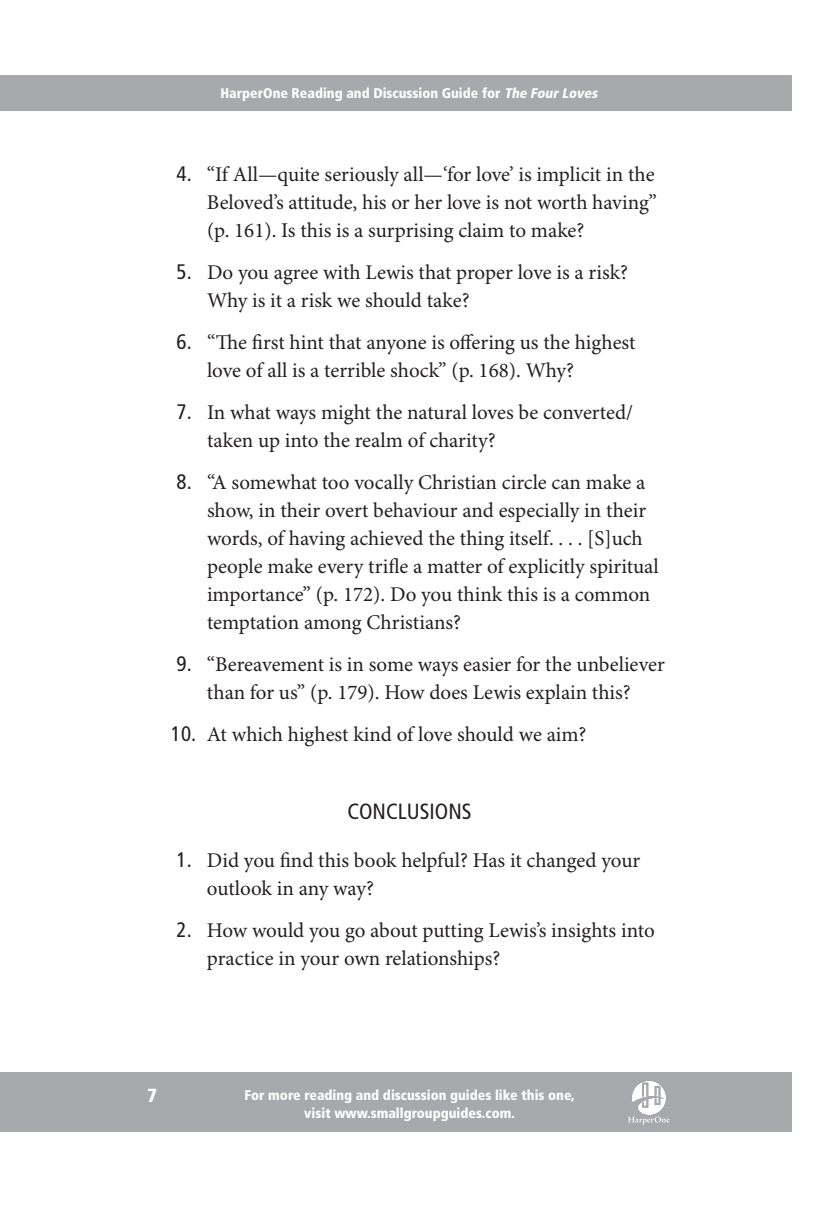
<style>
.page{position:relative;width:819px;height:1206px;background:#fff}
.page>*{position:absolute;margin:0;border:0;box-sizing:border-box;transform-origin:0 0}
.t1{font:condensed 22px "Frutiger";color:#231f20}
.t2{font:21px/28px "Minion Pro";letter-spacing:-.005em;color:#231f20}
.t3{font:900 condensed 19px "Frutiger";color:#fff}
.t4{font:900 condensed 14px/18px "Frutiger";color:#fff;text-align:center}
.s1{font-style:italic}
.s2{font-family:"Frutiger";font-stretch:condensed}
</style>
<div class="page">
<div style="left:0;top:1073px;width:27px;height:59px;background:#a8a9ad"></div>
<div style="left:27px;top:75px;width:765px;height:36px;background:#a8a9ad"></div>
<div style="left:0;top:75px;width:27px;height:36px;background:#a8a9ad"></div>
<div style="left:27px;top:1073px;width:765px;height:59px;background:#a8a9ad"></div>
<svg style="left:628px;top:1117px;width:42px;height:8px"></svg>
<img style="left:632px;top:1081px;width:34px;height:34px">
<p class="t4" style="left:220px;top:84px;width:381px">HarperOne Reading and Discussion Guide for <span class="s1">The FourLoves</span></p>
<p class="t2" style="left:207px;top:161px;width:451px;text-align:justify;text-indent:-30px"><span class="s2">4.</span> “If All—quite seriously all—‘for love’ is implicit in the Beloved’s attitude, his or her love is not worth having” (p. 161). Is this is a surprising claim to make?</p>
<p class="t2" style="left:207px;top:259px;width:423px;text-indent:-30px"><span class="s2">5.</span> Do you agree with Lewis that proper love is a risk?<br>Why is it a risk we should take?</p>
<p class="t2" style="left:207px;top:329px;width:430px;text-indent:-30px"><span class="s2">6.</span> “The first hint that anyone is offering us the highest love of all is a terrible shock” (p. 168). Why?</p>
<p class="t2" style="left:207px;top:399px;width:428px;text-indent:-30px"><span class="s2">7.</span> In what ways might the natural loves be converted/ taken up into the realm of charity?</p>
<p class="t2" style="left:207px;top:469px;width:453px;text-indent:-30px"><span class="s2">8.</span> “A somewhat too vocally Christian circle can make a show, in their overt behaviour and especially in their words, of having achieved the thing itself. . . . [S]uch people make every trifle a matter of explicitly spiritual importance” (p. 172). Do you think this is a common temptation among Christians?</p>
<p class="t2" style="left:177px;top:651px;width:490px;text-align:center"><span class="s2">9.</span> “Bereavement is in some ways easier for the unbeliever than for us” (p. 179). How does Lewis explain this?</p>
<p class="t2" style="left:171px;top:721px;width:417px"><span class="s2">10.</span> At which highest kind of love should we aim?</p>
<p class="t1" style="left:347px;top:798px;width:126px">CONCLUSIONS</p>
<p class="t2" style="left:207px;top:847px;width:435px;text-indent:-30px"><span class="s2">1.</span> Did you find this book helpful? Has it changed your outlook in any way?</p>
<p class="t2" style="left:207px;top:917px;width:449px;text-indent:-30px"><span class="s2">2.</span> How would you go about putting Lewis’s insights into practice in your own relationships?</p>
<p class="t3" style="left:147px;top:1084px;width:11px">7</p>
<p class="t4" style="left:245px;top:1086px;width:332px">For more reading and discussion guides like this one, visit www.smallgroupguides.com.</p>
</div>
